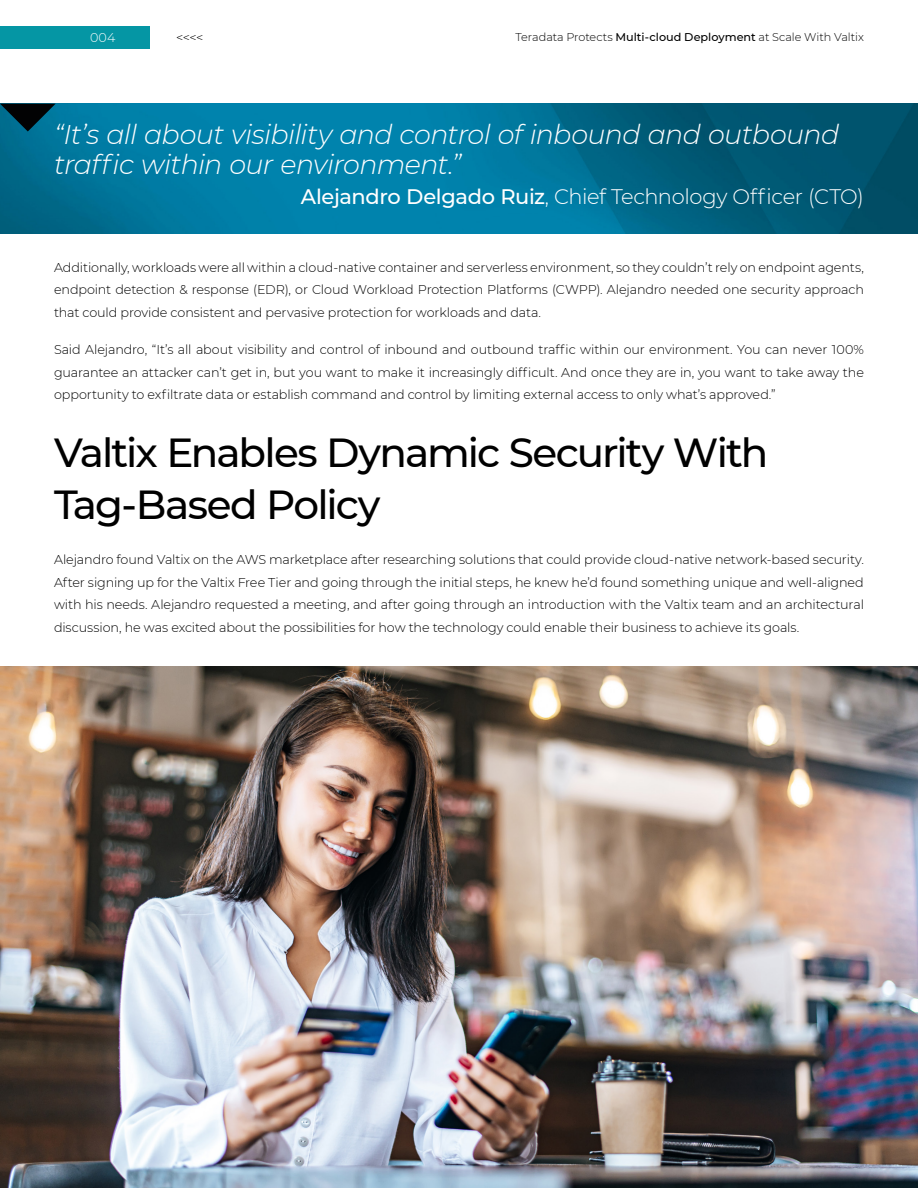
<style>
.page{position:relative;width:918px;height:1188px;background:#fff}
.page>*{position:absolute;margin:0;border:0;box-sizing:border-box;transform-origin:0 0}
.t1{font:500 40.5px/52.5px "Montserrat";letter-spacing:-.045em;color:#000}
.t2{font:italic 300 27px/30px "Montserrat";letter-spacing:-.02em;color:#fff}
.t3{font:300 21px "Montserrat";letter-spacing:-.02em;color:#fff}
.t4{font:300 12.75px/22.5px "Montserrat";letter-spacing:-.005em;color:#000;text-align:justify}
.t5{font:300 12.75px "Montserrat";color:#fff}
.t6{font:300 11.25px "Montserrat";letter-spacing:-.005em;color:#000}
.s1{font-weight:500}
</style>
<div class="page">
<img style="left:0;top:666px;width:918px;height:522px">
<img style="left:0;top:104px;width:918px;height:130px">
<svg style="left:0;top:104px;width:56px;height:27px;background:#013a4c"></svg>
<div style="left:0;top:26px;width:149px;height:23px;background:#0596a4"></div>
<p class="t5" style="left:90px;top:29px;width:27px">004</p>
<p class="t4" style="left:176px;top:26px;width:29px">&lt;&lt;&lt;&lt;</p>
<p class="t6" style="left:516px;top:29px;width:350px">Teradata Protects <span class="s1">Multi-cloud Deployment</span> at Scale With Valtix</p>
<h2 class="t2" style="left:54px;top:119px;width:787px">“It’s all about visibility and control of inbound and outbound traffic within our environment.”</h2>
<h3 class="t3" style="left:301px;top:182px;width:565px"><span class="s1">Alejandro Delgado Ruiz</span>, Chief Technology Officer (CTO)</h3>
<p class="t4" style="left:54px;top:255px;width:811px">Additionally, workloads were all within a cloud-native container and serverless environment, so they couldn’t rely on endpoint agents, endpoint detection &amp; response (EDR), or Cloud Workload Protection Platforms (CWPP). Alejandro needed one security approach that could provide consistent and pervasive protection for workloads and data.</p>
<p class="t4" style="left:54px;top:338px;width:812px">Said Alejandro, “It’s all about visibility and control of inbound and outbound traffic within our environment. You can never 100% guarantee an attacker can’t get in, but you want to make it increasingly difficult. And once they are in, you want to take away the opportunity to exfiltrate data or establish command and control by limiting external access to only what’s approved.”</p>
<h1 class="t1" style="left:54px;top:424px;width:716px">Valtix Enables Dynamic Security With<br>Tag-Based Policy</h1>
<p class="t4" style="left:54px;top:548px;width:811px">Alejandro found Valtix on the AWS marketplace after researching solutions that could provide cloud-native network-based security.<br>After signing up for the Valtix Free Tier and going through the initial steps, he knew he’d found something unique and well-aligned with his needs. Alejandro requested a meeting, and after going through an introduction with the Valtix team and an architectural discussion, he was excited about the possibilities for how the technology could enable their business to achieve its goals.</p>
</div>
